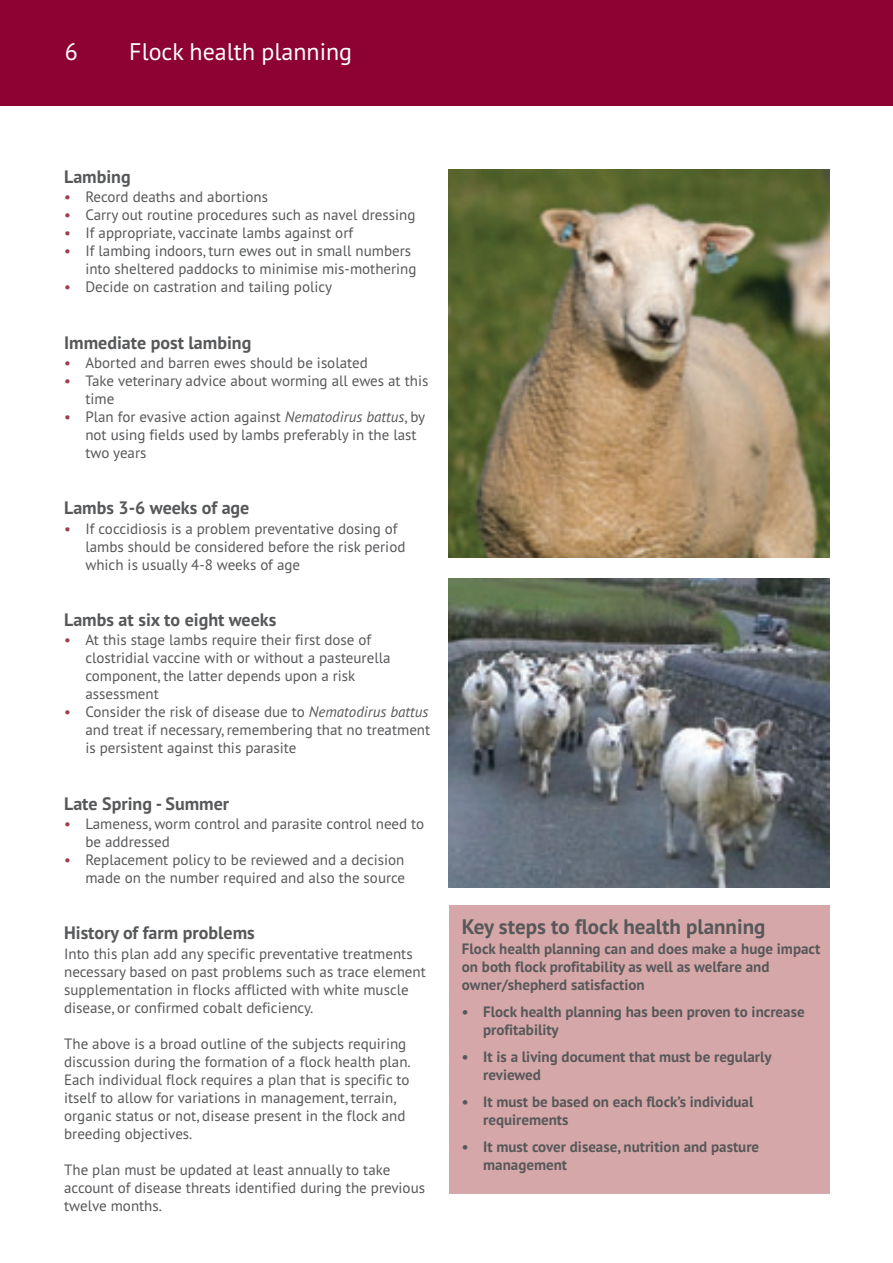
<style>
.page{position:relative;width:893px;height:1263px;background:#fff}
.page>*{position:absolute;margin:0;border:0;box-sizing:border-box;transform-origin:0 0}
.t1{font:24px "PT Sans";color:#fff}
.t2{font:700 21px "PT Sans";color:#57585a}
.t3{font:700 18px "PT Sans";color:#57585a}
.t4{font:15px/18px "PT Sans";color:#57585a}
.t5{font:700 15px/18px "PT Sans";color:#57585a}
.s1{color:#a03c4e}
.s2{font-style:italic}
</style>
<div class="page">
<div style="left:449px;top:905px;width:380px;height:288px;background:#d6a7a8"></div>
<div style="left:0;top:0;width:892px;height:105px;background:#8d0233"></div>
<img style="left:448px;top:169px;width:381px;height:388px">
<img style="left:448px;top:579px;width:381px;height:308px">
<h1 class="t1" style="left:65px;top:36px;width:15px">6</h1>
<h1 class="t1" style="left:129px;top:36px;width:224px">Flock health planning</h1>
<p class="t3" style="left:64px;top:164px;width:68px">Lambing</p>
<p class="t4" style="left:64px;top:187px;width:205px"><span class="s1">•</span> Record deaths and abortions</p>
<p class="t4" style="left:64px;top:205px;width:353px"><span class="s1">•</span> Carry out routine procedures such as navel dressing</p>
<p class="t4" style="left:64px;top:223px;width:290px"><span class="s1">•</span> If appropriate, vaccinate lambs against orf</p>
<p class="t4" style="left:85px;top:241px;width:333px;text-indent:-21px"><span class="s1">•</span> If lambing indoors, turn ewes out in small numbers into sheltered paddocks to minimise mis-mothering</p>
<p class="t4" style="left:64px;top:277px;width:269px"><span class="s1">•</span> Decide on castration and tailing policy</p>
<p class="t3" style="left:64px;top:330px;width:189px">Immediate post lambing</p>
<p class="t4" style="left:64px;top:353px;width:305px"><span class="s1">•</span> Aborted and barren ewes should be isolated</p>
<p class="t4" style="left:85px;top:371px;width:344px;text-indent:-21px"><span class="s1">•</span> Take veterinary advice about worming all ewes at this time</p>
<p class="t4" style="left:85px;top:407px;width:341px;text-indent:-21px"><span class="s1">•</span> Plan for evasive action against <span class="s2">Nematodirus battus</span>, by not using fields used by lambs preferably in the last two years</p>
<p class="t3" style="left:64px;top:496px;width:187px">Lambs 3-6 weeks of age</p>
<p class="t4" style="left:85px;top:519px;width:321px;text-indent:-21px"><span class="s1">•</span> If coccidiosis is a problem preventative dosing of lambs should be considered before the risk period which is usually 4-8 weeks of age</p>
<p class="t3" style="left:64px;top:607px;width:214px">Lambs at six to eight weeks</p>
<p class="t4" style="left:85px;top:630px;width:307px;text-indent:-21px"><span class="s1">•</span> At this stage lambs require their first dose of clostridial vaccine with or without a pasteurella component, the latter depends upon a risk assessment</p>
<p class="t4" style="left:85px;top:702px;width:346px;text-align:justify;text-indent:-21px"><span class="s1">•</span> Consider the risk of disease due to <span class="s2">Nematodirus battus </span>and treat if necessary, remembering that no treatment is persistent against this parasite</p>
<p class="t3" style="left:64px;top:791px;width:166px">Late Spring - Summer</p>
<p class="t4" style="left:85px;top:814px;width:340px;text-indent:-21px"><span class="s1">•</span> Lameness, worm control and parasite control need to be addressed</p>
<p class="t4" style="left:64px;top:850px;width:342px;text-align:right"><span class="s1">•</span> Replacement policy to be reviewed and a decision made on the number required and also the source</p>
<p class="t3" style="left:64px;top:920px;width:192px">History of farm problems</p>
<p class="t4" style="left:64px;top:943px;width:363px">Into this plan add any specific preventative treatments necessary based on past problems such as trace element supplementation in flocks afflicted with white muscle disease, or confirmed cobalt deficiency.</p>
<p class="t4" style="left:64px;top:1033px;width:348px">The above is a broad outline of the subjects requiring discussion during the formation of a flock health plan.<br>Each individual flock requires a plan that is specific to itself to allow for variations in management, terrain, organic status or not, disease present in the flock and breeding objectives.</p>
<p class="t4" style="left:64px;top:1159px;width:362px">The plan must be updated at least annually to take account of disease threats identified during the previous twelve months.</p>
<h2 class="t2" style="left:462px;top:912px;width:305px">Key steps to flock health planning</h2>
<p class="t5" style="left:462px;top:939px;width:360px">Flock health planning can and does make a huge impact on both flock profitability as well as welfare and owner/shepherd satisfaction</p>
<p class="t5" style="left:483px;top:1002px;width:323px;text-indent:-21px">• Flock health planning has been proven to increase profitability</p>
<p class="t5" style="left:483px;top:1047px;width:290px;text-indent:-21px">• It is a living document that must be regularly reviewed</p>
<p class="t5" style="left:483px;top:1092px;width:272px;text-indent:-21px">• It must be based on each flock’s individual requirements</p>
<p class="t5" style="left:483px;top:1137px;width:277px;text-indent:-21px">• It must cover disease, nutrition and pasture management</p>
</div>
